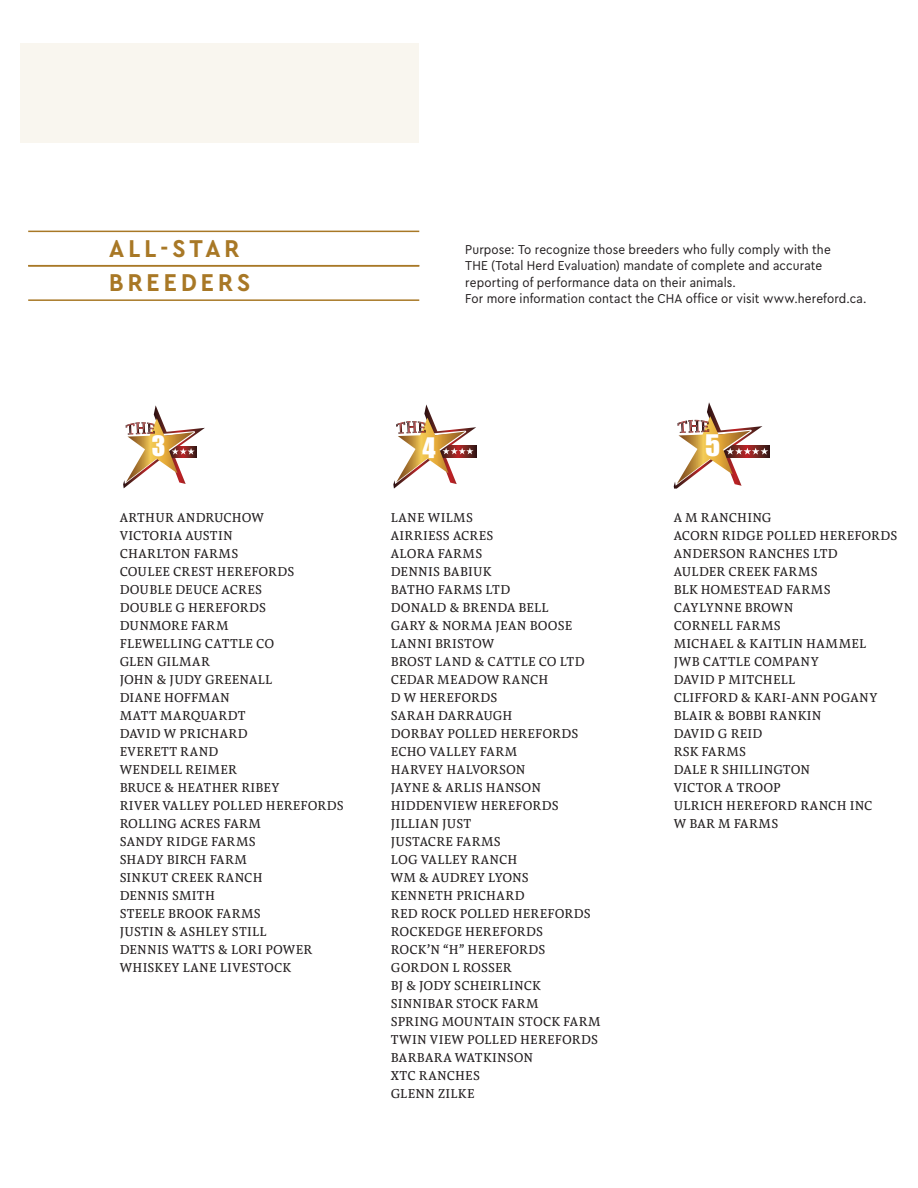
<style>
.page{position:relative;width:918px;height:1188px;background:#fff}
.page>*{position:absolute;margin:0;border:0;box-sizing:border-box;transform-origin:0 0}
.t1{font:27.45px "Impact";color:#fff}
.t2{font:25.95px "Impact";color:#fff}
.Department_Title_Sec{font:700 25.5px "Cera Compact Pro";letter-spacing:.16em;color:#a87826}
.editorial_body_caeci{font:13.5px "Pensum Pro";letter-spacing:.015em;color:#231f20}
.t3{font:13.5px/16.2px "Cera Compact Pro";letter-spacing:.01em;color:#231f20}
.editorial_body_caeci-2{font:13.5px "Pensum Pro";letter-spacing:-.005em;color:#231f20}
.editorial_body_caeci-3{font:13.5px "Pensum Pro";letter-spacing:.035em;color:#231f20}
</style>
<div class="page">
<img style="left:123px;top:405px;width:82px;height:83px">
<div style="left:723px;top:445px;width:47px;height:13px;background:#371414"></div>
<svg style="left:674px;top:402px;width:94px;height:87px"></svg>
<hr style="left:28px;top:231px;width:391px;height:1px;background:#a87826">
<hr style="left:28px;top:265px;width:391px;height:2px;background:#a87826">
<hr style="left:28px;top:299px;width:391px;height:2px;background:#a87826">
<div style="left:21px;top:43px;width:398px;height:100px;background:#f9f6ef"></div>
<img style="left:393px;top:404px;width:83px;height:85px">
<p class="Department_Title_Sec" style="left:109px;top:231px;width:132px">ALL-STAR</p>
<p class="Department_Title_Sec" style="left:109px;top:266px;width:142px">BREEDERS</p>
<p class="t3" style="left:465px;top:241px;width:367px">Purpose: To recognize those breeders who fully comply with the</p>
<p class="t3" style="left:465px;top:257px;width:358px">THE (Total Herd Evaluation) mandate of complete and accurate reporting of performance data on their animals.</p>
<p class="t3" style="left:465px;top:290px;width:403px">For more information contact the CHA office or visit www.hereford.ca.</p>
<p class="t2" style="left:152px;top:426px;width:16px">3</p>
<p class="t1" style="left:705px;top:424px;width:17px">5</p>
<p class="editorial_body_caeci" style="left:120px;top:508px;width:146px">ARTHUR ANDRUCHOW</p>
<p class="editorial_body_caeci" style="left:120px;top:526px;width:115px">VICTORIA AUSTIN</p>
<p class="editorial_body_caeci" style="left:120px;top:544px;width:120px">CHARLTON FARMS</p>
<p class="editorial_body_caeci" style="left:120px;top:562px;width:176px">COULEE CREST HEREFORDS</p>
<p class="editorial_body_caeci" style="left:120px;top:580px;width:144px">DOUBLE DEUCE ACRES</p>
<p class="editorial_body_caeci" style="left:120px;top:598px;width:148px">DOUBLE G HEREFORDS</p>
<p class="editorial_body_caeci" style="left:120px;top:616px;width:110px">DUNMORE FARM</p>
<p class="editorial_body_caeci" style="left:120px;top:634px;width:156px">FLEWELLING CATTLE CO</p>
<p class="editorial_body_caeci" style="left:120px;top:652px;width:92px">GLEN GILMAR</p>
<p class="editorial_body_caeci" style="left:120px;top:670px;width:154px">JOHN &amp; JUDY GREENALL</p>
<p class="editorial_body_caeci" style="left:120px;top:688px;width:112px">DIANE HOFFMAN</p>
<p class="editorial_body_caeci" style="left:120px;top:706px;width:128px">MATT MARQUARDT</p>
<p class="editorial_body_caeci" style="left:120px;top:724px;width:130px">DAVID W PRICHARD</p>
<p class="editorial_body_caeci" style="left:120px;top:742px;width:100px">EVERETT RAND</p>
<p class="editorial_body_caeci" style="left:120px;top:760px;width:118px">WENDELL REIMER</p>
<p class="editorial_body_caeci" style="left:120px;top:778px;width:161px">BRUCE &amp; HEATHER RIBEY</p>
<p class="editorial_body_caeci" style="left:120px;top:796px;width:226px">RIVER VALLEY POLLED HEREFORDS</p>
<p class="editorial_body_caeci" style="left:120px;top:814px;width:143px">ROLLING ACRES FARM</p>
<p class="editorial_body_caeci" style="left:120px;top:832px;width:138px">SANDY RIDGE FARMS</p>
<p class="editorial_body_caeci" style="left:120px;top:850px;width:129px">SHADY BIRCH FARM</p>
<p class="editorial_body_caeci" style="left:120px;top:868px;width:144px">SINKUT CREEK RANCH</p>
<p class="editorial_body_caeci" style="left:120px;top:886px;width:97px">DENNIS SMITH</p>
<p class="editorial_body_caeci" style="left:120px;top:904px;width:143px">STEELE BROOK FARMS</p>
<p class="editorial_body_caeci" style="left:120px;top:922px;width:148px">JUSTIN &amp; ASHLEY STILL</p>
<p class="editorial_body_caeci" style="left:120px;top:940px;width:194px">DENNIS WATTS &amp; LORI POWER</p>
<p class="editorial_body_caeci" style="left:120px;top:958px;width:173px">WHISKEY LANE LIVESTOCK</p>
<p class="editorial_body_caeci" style="left:391px;top:508px;width:84px">LANE WILMS</p>
<p class="editorial_body_caeci" style="left:391px;top:526px;width:104px">AIRRIESS ACRES</p>
<p class="editorial_body_caeci" style="left:391px;top:544px;width:93px">ALORA FARMS</p>
<p class="editorial_body_caeci" style="left:391px;top:562px;width:102px">DENNIS BABIUK</p>
<p class="editorial_body_caeci" style="left:391px;top:580px;width:121px">BATHO FARMS LTD</p>
<p class="editorial_body_caeci" style="left:391px;top:598px;width:159px">DONALD &amp; BRENDA BELL</p>
<p class="editorial_body_caeci" style="left:391px;top:616px;width:183px">GARY &amp; NORMA JEAN BOOSE</p>
<p class="editorial_body_caeci" style="left:391px;top:634px;width:105px">LANNI BRISTOW</p>
<p class="editorial_body_caeci" style="left:391px;top:652px;width:195px">BROST LAND &amp; CATTLE CO LTD</p>
<p class="editorial_body_caeci" style="left:391px;top:670px;width:159px">CEDAR MEADOW RANCH</p>
<p class="editorial_body_caeci" style="left:391px;top:688px;width:108px">D W HEREFORDS</p>
<p class="editorial_body_caeci-3" style="left:391px;top:706px;width:123px">SARAH DARRAUGH</p>
<p class="editorial_body_caeci" style="left:391px;top:724px;width:189px">DORBAY POLLED HEREFORDS</p>
<p class="editorial_body_caeci" style="left:391px;top:742px;width:128px">ECHO VALLEY FARM</p>
<p class="editorial_body_caeci" style="left:391px;top:760px;width:136px">HARVEY HALVORSON</p>
<p class="editorial_body_caeci" style="left:391px;top:778px;width:152px">JAYNE &amp; ARLIS HANSON</p>
<p class="editorial_body_caeci" style="left:391px;top:796px;width:169px">HIDDENVIEW HEREFORDS</p>
<p class="editorial_body_caeci" style="left:391px;top:814px;width:82px">JILLIAN JUST</p>
<p class="editorial_body_caeci" style="left:391px;top:832px;width:112px">JUSTACRE FARMS</p>
<p class="editorial_body_caeci" style="left:391px;top:850px;width:128px">LOG VALLEY RANCH</p>
<p class="editorial_body_caeci-2" style="left:391px;top:868px;width:139px">WM &amp; AUDREY LYONS</p>
<p class="editorial_body_caeci" style="left:391px;top:886px;width:135px">KENNETH PRICHARD</p>
<p class="editorial_body_caeci" style="left:391px;top:904px;width:201px">RED ROCK POLLED HEREFORDS</p>
<p class="editorial_body_caeci" style="left:391px;top:922px;width:154px">ROCKEDGE HEREFORDS</p>
<p class="editorial_body_caeci" style="left:391px;top:940px;width:156px">ROCK’N “H” HEREFORDS</p>
<p class="editorial_body_caeci" style="left:391px;top:958px;width:122px">GORDON L ROSSER</p>
<p class="editorial_body_caeci" style="left:391px;top:976px;width:151px">BJ &amp; JODY SCHEIRLINCK</p>
<p class="editorial_body_caeci" style="left:391px;top:994px;width:150px">SINNIBAR STOCK FARM</p>
<p class="editorial_body_caeci" style="left:391px;top:1012px;width:211px">SPRING MOUNTAIN STOCK FARM</p>
<p class="editorial_body_caeci" style="left:391px;top:1030px;width:209px">TWIN VIEW POLLED HEREFORDS</p>
<p class="editorial_body_caeci" style="left:391px;top:1048px;width:144px">BARBARA WATKINSON</p>
<p class="editorial_body_caeci" style="left:391px;top:1066px;width:91px">XTC RANCHES</p>
<p class="editorial_body_caeci" style="left:391px;top:1084px;width:85px">GLENN ZILKE</p>
<p class="editorial_body_caeci" style="left:674px;top:508px;width:99px">A M RANCHING</p>
<p class="editorial_body_caeci" style="left:674px;top:526px;width:225px">ACORN RIDGE POLLED HEREFORDS</p>
<p class="editorial_body_caeci" style="left:674px;top:544px;width:166px">ANDERSON RANCHES LTD</p>
<p class="editorial_body_caeci" style="left:674px;top:562px;width:146px">AULDER CREEK FARMS</p>
<p class="editorial_body_caeci" style="left:674px;top:580px;width:158px">BLK HOMESTEAD FARMS</p>
<p class="editorial_body_caeci" style="left:674px;top:598px;width:121px">CAYLYNNE BROWN</p>
<p class="editorial_body_caeci" style="left:674px;top:616px;width:109px">CORNELL FARMS</p>
<p class="editorial_body_caeci" style="left:674px;top:634px;width:194px">MICHAEL &amp; KAITLIN HAMMEL</p>
<p class="editorial_body_caeci" style="left:674px;top:652px;width:147px">JWB CATTLE COMPANY</p>
<p class="editorial_body_caeci" style="left:674px;top:670px;width:123px">DAVID P MITCHELL</p>
<p class="editorial_body_caeci" style="left:674px;top:688px;width:205px">CLIFFORD &amp; KARI-ANN POGANY</p>
<p class="editorial_body_caeci" style="left:674px;top:706px;width:149px">BLAIR &amp; BOBBI RANKIN</p>
<p class="editorial_body_caeci" style="left:674px;top:724px;width:90px">DAVID G REID</p>
<p class="editorial_body_caeci" style="left:674px;top:742px;width:74px">RSK FARMS</p>
<p class="editorial_body_caeci" style="left:674px;top:760px;width:138px">DALE R SHILLINGTON</p>
<p class="editorial_body_caeci" style="left:674px;top:778px;width:108px">VICTOR A TROOP</p>
<p class="editorial_body_caeci" style="left:674px;top:796px;width:200px">ULRICH HEREFORD RANCH INC</p>
<p class="editorial_body_caeci" style="left:674px;top:814px;width:106px">W BAR M FARMS</p>
</div>
